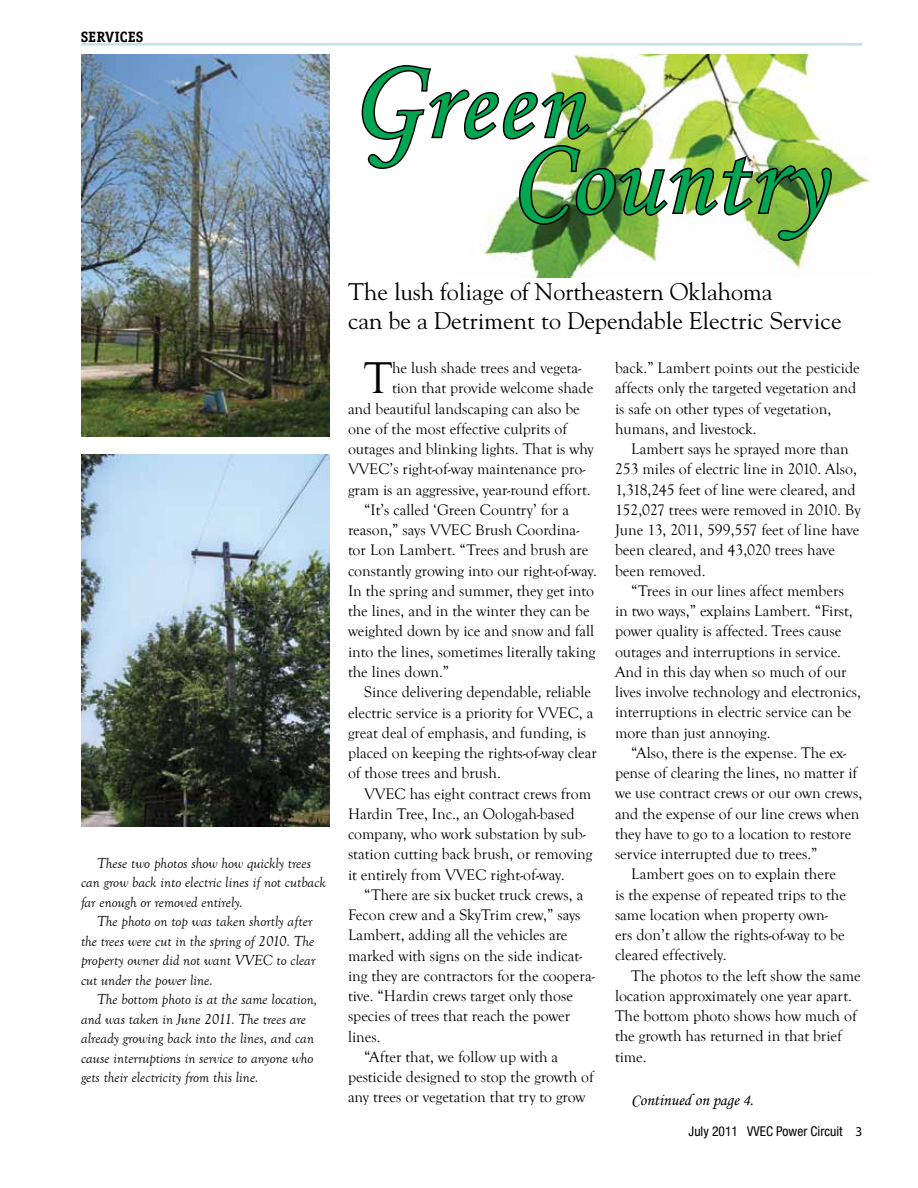
<style>
.page{position:relative;width:918px;height:1188px;background:#fff}
.page>*{position:absolute;margin:0;border:0;box-sizing:border-box;transform-origin:0 0}
.t1{font:105px/75.9px "Monotype Corsiva";letter-spacing:.02em;color:#00a651}
.t2{font:45.75px "Goudy Old Style T";color:#000}
.t3{font:24px/28.5px "Goudy";color:#000}
.t4{font:16.5px "Monotype Corsiva";color:#000}
.t5{font:15.75px/20.2px "Goudy Old Style T";color:#000}
.t6{font:italic 15px/19.5px "Goudy Old Style T";color:#000}
.t7{font:700 15px "Officina Serif";color:#000}
.t8{font:condensed 13.5px "Helvetica Neue";color:#000}
.s1{font-size:120px}
.s2{font-size:112.5px}
.s3{font-family:"Myriad Pro";font-stretch:normal}
</style>
<div class="page">
<img style="left:482px;top:54px;width:388px;height:224px">
<hr style="left:81px;top:43px;width:782px;height:3px;background:#0079c1">
<img style="left:361px;top:63px;width:472px;height:180px">
<img style="left:81px;top:54px;width:249px;height:382px">
<img style="left:81px;top:454px;width:249px;height:372px">
<p class="t7" style="left:81px;top:28px;width:64px">SERVICES</p>
<p class="t6" style="left:81px;top:853px;width:246px;text-indent:16px">These two photos show how quickly trees can grow back into electric lines if not cutback far enough or removed entirely.</p>
<p class="t6" style="left:81px;top:912px;width:236px;text-indent:16px">The photo on top was taken shortly after the trees were cut in the spring of 2010. The property owner did not want VVEC to clear cut under the power line.</p>
<p class="t6" style="left:81px;top:990px;width:238px;text-indent:16px">The bottom photo is at the same location, and was taken in June 2011. The trees are already growing back into the lines, and can cause interruptions in service to anyone who gets their electricity from this line.</p>
<h1 class="t1" style="left:510px;top:67px;width:316px;text-indent:-162px"><span class="s1">G</span>reen<br><span class="s2">C</span>ountry</h1>
<h3 class="t3" style="left:348px;top:277px;width:495px">The lush foliage of Northeastern Oklahoma<br>can be a Detriment to Dependable Electric Service</h3>
<h2 class="t2" style="left:364px;top:353px;width:29px">T</h2>
<p class="t5" style="left:392px;top:358px;width:191px">he lush shade trees and vegeta-</p>
<p class="t5" style="left:615px;top:358px;width:246px">back.” Lambert points out the pesticide affects only the targeted vegetation and is safe on other types of vegetation, humans, and livestock.</p>
<p class="t5" style="left:615px;top:439px;width:247px;text-indent:16px">Lambert says he sprayed more than 253 miles of electric line in 2010. Also, 1,318,245 feet of line were cleared, and 152,027 trees were removed in 2010. By June 13, 2011, 599,557 feet of line have been cleared, and 43,020 trees have been removed.</p>
<p class="t5" style="left:615px;top:581px;width:248px;text-indent:16px">“Trees in our lines affect members<br>in two ways,” explains Lambert. “First, power quality is affected. Trees cause outages and interruptions in service.<br>And in this day when so much of our lives involve technology and electronics, interruptions in electric service can be more than just annoying.</p>
<p class="t5" style="left:631px;top:743px;width:217px">“Also, there is the expense. The ex-</p>
<p class="t5" style="left:615px;top:763px;width:244px">pense of clearing the lines, no matter if</p>
<p class="t5" style="left:615px;top:783px;width:249px">we use contract crews or our own crews,</p>
<p class="t5" style="left:615px;top:804px;width:246px">and the expense of our line crews when</p>
<p class="t5" style="left:615px;top:824px;width:238px">they have to go to a location to restore</p>
<p class="t5" style="left:615px;top:844px;width:204px">service interrupted due to trees.”</p>
<p class="t5" style="left:631px;top:864px;width:206px">Lambert goes on to explain there</p>
<p class="t5" style="left:615px;top:885px;width:233px">is the expense of repeated trips to the</p>
<p class="t5" style="left:615px;top:905px;width:214px">same location when property own-</p>
<p class="t5" style="left:615px;top:925px;width:231px">ers don’t allow the rights-of-way to be</p>
<p class="t5" style="left:615px;top:945px;width:113px">cleared effectively.</p>
<p class="t5" style="left:631px;top:966px;width:231px">The photos to the left show the same</p>
<p class="t5" style="left:615px;top:986px;width:239px">location approximately one year apart.</p>
<p class="t5" style="left:615px;top:1006px;width:243px">The bottom photo shows how much of</p>
<p class="t5" style="left:615px;top:1026px;width:228px">the growth has returned in that brief</p>
<p class="t5" style="left:615px;top:1047px;width:33px">time.</p>
<p class="t4" style="left:631px;top:1090px;width:124px">Continued on page 4.</p>
<p class="t5" style="left:392px;top:379px;width:203px">tion that provide welcome shade</p>
<p class="t5" style="left:348px;top:399px;width:233px">and beautiful landscaping can also be</p>
<p class="t5" style="left:348px;top:419px;width:221px">one of the most effective culprits of</p>
<p class="t5" style="left:348px;top:439px;width:247px">outages and blinking lights. That is why</p>
<p class="t5" style="left:348px;top:460px;width:239px">VVEC’s right-of-way maintenance pro-</p>
<p class="t5" style="left:348px;top:480px;width:244px">gram is an aggressive, year-round effort.</p>
<p class="t5" style="left:364px;top:500px;width:206px">“It’s called ‘Green Country’ for a</p>
<p class="t5" style="left:348px;top:520px;width:233px">reason,” says VVEC Brush Coordina-</p>
<p class="t5" style="left:348px;top:541px;width:242px">tor Lon Lambert. “Trees and brush are</p>
<p class="t5" style="left:348px;top:561px;width:250px">constantly growing into our right-of-way.</p>
<p class="t5" style="left:348px;top:581px;width:247px">In the spring and summer, they get into</p>
<p class="t5" style="left:348px;top:601px;width:243px">the lines, and in the winter they can be</p>
<p class="t5" style="left:348px;top:622px;width:248px">weighted down by ice and snow and fall</p>
<p class="t5" style="left:348px;top:642px;width:249px">into the lines, sometimes literally taking</p>
<p class="t5" style="left:348px;top:662px;width:103px">the lines down.”</p>
<p class="t5" style="left:364px;top:682px;width:228px">Since delivering dependable, reliable</p>
<p class="t5" style="left:348px;top:703px;width:247px">electric service is a priority for VVEC, a</p>
<p class="t5" style="left:348px;top:723px;width:240px">great deal of emphasis, and funding, is</p>
<p class="t5" style="left:348px;top:743px;width:250px">placed on keeping the rights-of-way clear</p>
<p class="t5" style="left:348px;top:763px;width:154px">of those trees and brush.</p>
<p class="t5" style="left:364px;top:784px;width:228px">VVEC has eight contract crews from</p>
<p class="t5" style="left:348px;top:804px;width:228px">Hardin Tree, Inc., an Oologah-based</p>
<p class="t5" style="left:348px;top:824px;width:239px">company, who work substation by sub-</p>
<p class="t5" style="left:348px;top:844px;width:246px">station cutting back brush, or removing</p>
<p class="t5" style="left:348px;top:865px;width:218px">it entirely from VVEC right-of-way.</p>
<p class="t5" style="left:364px;top:885px;width:221px">“There are six bucket truck crews, a</p>
<p class="t5" style="left:348px;top:905px;width:234px">Fecon crew and a SkyTrim crew,” says</p>
<p class="t5" style="left:348px;top:925px;width:221px">Lambert, adding all the vehicles are</p>
<p class="t5" style="left:348px;top:946px;width:236px">marked with signs on the side indicat-</p>
<p class="t5" style="left:348px;top:966px;width:248px">ing they are contractors for the coopera-</p>
<p class="t5" style="left:348px;top:986px;width:226px">tive. “Hardin crews target only those</p>
<p class="t5" style="left:348px;top:1006px;width:224px">species of trees that reach the power</p>
<p class="t5" style="left:348px;top:1027px;width:34px">lines.</p>
<p class="t5" style="left:364px;top:1047px;width:196px">“After that, we follow up with a</p>
<p class="t5" style="left:348px;top:1067px;width:247px">pesticide designed to stop the growth of</p>
<p class="t5" style="left:348px;top:1087px;width:239px">any trees or vegetation that try to grow</p>
<p class="t8" style="left:689px;top:1124px;width:175px">July 2011 VVEC Power Circuit <span class="s3">3</span></p>
</div>
